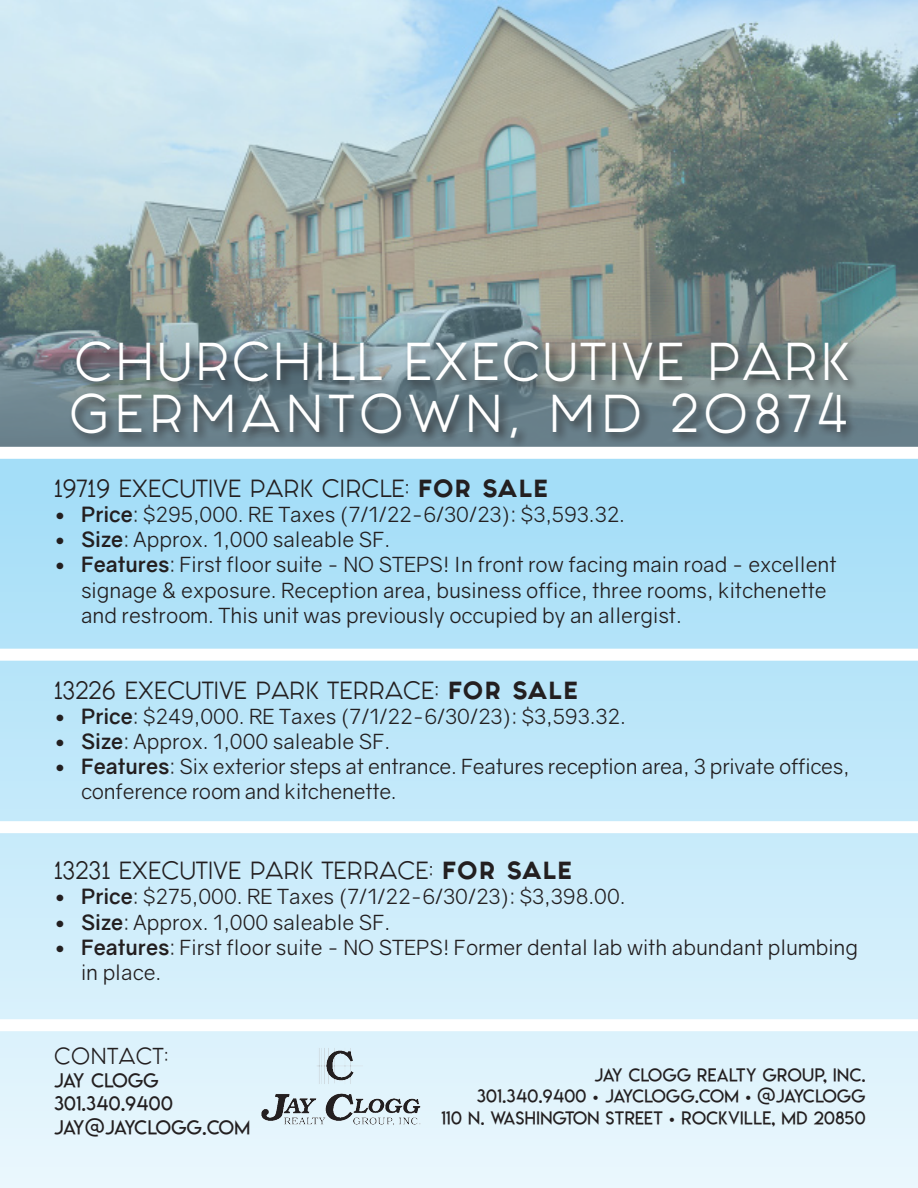
<style>
.page{position:relative;width:918px;height:1188px;background:#fff}
.page>*{position:absolute;margin:0;border:0;box-sizing:border-box;transform-origin:0 0}
.t1{font:45px "Fashion Fetish";letter-spacing:.05em;color:#fff}
.t2{font:45px "Fashion Fetish";letter-spacing:.12em;color:#fff}
.t3{font:21px/25.2px "Gravity";color:#231f20}
.t4{font:21px "Fashion Fetish";color:#231f20}
.t5{font:19.5px "Lemon Milklight";letter-spacing:-.025em;color:#231f20}
.t6{font:19.5px "Lemon Milklight";letter-spacing:.025em;color:#231f20}
.t7{font:19.5px "Fashion Fetish";letter-spacing:.025em;color:#231f20}
.t8{font:19.5px "Lemon Milklight";color:#231f20}
.t9{font:18px "Lemon Milklight";letter-spacing:.025em;color:#231f20}
.s1{font-weight:800}
.s2{font-weight:700}
.s3{font-family:"Gravity"}
</style>
<div class="page">
<div style="left:0;top:457px;width:918px;height:731px;background:linear-gradient(to bottom,#a1ddf7,#ebf7fd)"></div>
<img style="left:256px;top:1042px;width:169px;height:95px">
<div style="left:0;top:1019px;width:918px;height:12px;background:#fff"></div>
<svg style="left:0;top:0;width:918px;height:447px;background:#9badae"></svg>
<div style="left:68px;top:390px;width:790px;height:60px;background:#231f20;opacity:.75"></div>
<div style="left:73px;top:339px;width:787px;height:55px;background:#231f20;opacity:.75"></div>
<div style="left:0;top:649px;width:918px;height:12px;background:#fff"></div>
<div style="left:0;top:821px;width:918px;height:12px;background:#fff"></div>
<div style="left:0;top:447px;width:918px;height:12px;background:#fff"></div>
<p class="t1" style="left:75px;top:326px;width:777px">CHURCHILL EXECUTIVE PARK</p>
<p class="t2" style="left:70px;top:378px;width:780px">GERMANTOWN, MD 2O874</p>
<p class="t4" style="left:54px;top:472px;width:495px">19719 EXECUTIVE PARK CIRCLE: <span class="s1">FOR SALE</span></p>
<p class="t3" style="left:54px;top:502px;width:573px"><span class="s2">• Price</span>: $295,000. RE Taxes (7/1/22-6/30/23): $3,593.32.</p>
<p class="t3" style="left:54px;top:527px;width:338px"><span class="s2">• Size</span>: Approx. 1,000 saleable SF.</p>
<p class="t3" style="left:81px;top:552px;width:757px;text-indent:-27px"><span class="s2">• Features</span>: First floor suite - NO STEPS! In front row facing main road - excellent signage &amp; exposure. Reception area, business office, three rooms, kitchenette and restroom. This unit was previously occupied by an allergist.</p>
<p class="t4" style="left:54px;top:673px;width:525px">13226 EXECUTIVE PARK TERRACE: <span class="s1">FOR SALE</span></p>
<p class="t3" style="left:54px;top:704px;width:573px"><span class="s2">• Price</span>: $249,000. RE Taxes (7/1/22-6/30/23): $3,593.32.</p>
<p class="t3" style="left:54px;top:729px;width:338px"><span class="s2">• Size</span>: Approx. 1,000 saleable SF.</p>
<p class="t3" style="left:81px;top:754px;width:770px;text-indent:-27px"><span class="s2">• Features</span>: Six exterior steps at entrance. Features reception area, 3 private offices, conference room and kitchenette.</p>
<p class="t4" style="left:54px;top:854px;width:519px">13231 EXECUTIVE PARK TERRACE: <span class="s1">FOR SALE</span></p>
<p class="t3" style="left:54px;top:884px;width:573px"><span class="s2">• Price</span>: $275,000. RE Taxes (7/1/22-6/30/23): $3,398.00.</p>
<p class="t3" style="left:54px;top:910px;width:338px"><span class="s2">• Size</span>: Approx. 1,000 saleable SF.</p>
<p class="t3" style="left:81px;top:935px;width:779px;text-indent:-27px"><span class="s2">• Features</span>: First floor suite - NO STEPS! Former dental lab with abundant plumbing in place.</p>
<p class="t7" style="left:54px;top:1041px;width:116px">CONTACT:</p>
<p class="t8" style="left:54px;top:1068px;width:106px">JAY CLOGG</p>
<p class="t6" style="left:54px;top:1092px;width:120px">301.340.9400</p>
<p class="t5" style="left:54px;top:1115px;width:198px">JAY@JAYCLOGG.COM</p>
<p class="t9" style="left:594px;top:1064px;width:273px">JAY CLOGG REALTY GROUP, INC.</p>
<p class="t9" style="left:477px;top:1085px;width:390px">301.340.9400 <span class="s3">•</span> JAYCLOGG.COM <span class="s3">•</span> @JAYCLOGG</p>
<p class="t9" style="left:441px;top:1107px;width:426px">110 N. WASHINGTON STREET <span class="s3">•</span> ROCKVILLE, MD 20850</p>
</div>
